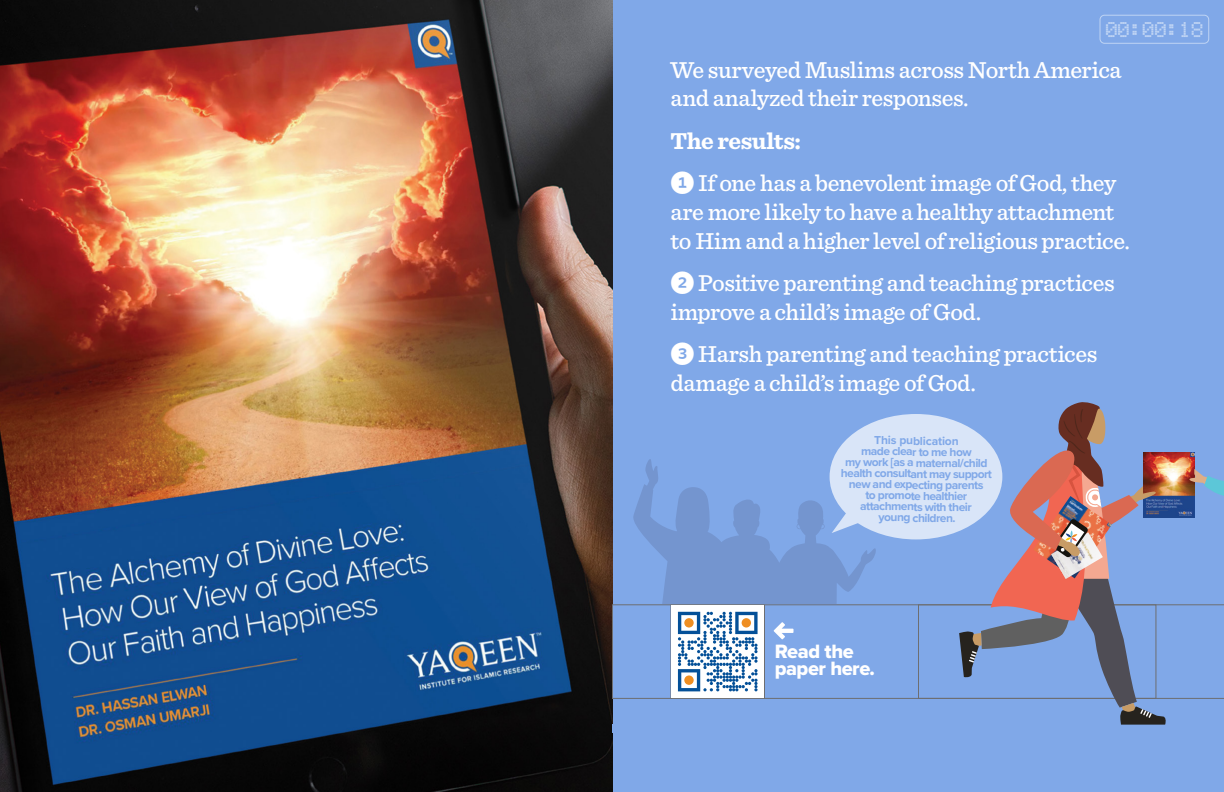
<style>
.page{position:relative;width:1224px;height:792px;background:#fff}
.page>*{position:absolute;margin:0;border:0;box-sizing:border-box;transform-origin:0 0}
.t1{font:500 24px/28.8px "Sentinel";letter-spacing:-.02em;color:#fff}
.t2{font:20px/17px "Proxima Nova Extrabld";letter-spacing:-.02em;color:#fff}
.t3{font:20px "Electronic Highway Sign";color:#bfd4f4}
.t4{font:700 12px/11px "Proxima Nova";letter-spacing:-.04em;color:#80a8e8;text-align:center}
.s1{font-weight:700}
.s2{font-family:"Whitney Index Black Round Bd";font-weight:400}
</style>
<div class="page">
<div style="left:612px;top:0;width:612px;height:792px;background:#80a8e8"></div>
<img style="left:0;top:0;width:612px;height:792px">
<svg style="left:612px;top:604px;width:612px;height:95px"></svg>
<div style="left:1100px;top:15px;width:109px;height:29px;border:1px solid #bfd4f4;border-radius:4px"></div>
<div style="left:830px;top:414px;width:172px;height:125px;background:#d9e5f8;border-radius:50%"></div>
<svg style="left:670px;top:604px;width:95px;height:95px"></svg>
<div style="left:672px;top:605px;width:92px;height:93px;background:#fff"></div>
<svg style="left:678px;top:612px;width:80px;height:79px"></svg>
<div style="left:684px;top:618px;width:10px;height:10px;background:#ef8e21;border-radius:50%"></div>
<div style="left:742px;top:618px;width:9px;height:10px;background:#ef8e21;border-radius:50%"></div>
<div style="left:684px;top:675px;width:10px;height:10px;background:#ef8e21;border-radius:50%"></div>
<svg style="left:633px;top:459px;width:243px;height:145px"></svg>
<svg style="left:774px;top:622px;width:20px;height:17px"></svg>
<img style="left:1166px;top:452px;width:28px;height:65px">
<svg style="left:959px;top:402px;width:207px;height:323px"></svg>
<svg style="left:1189px;top:469px;width:35px;height:29px"></svg>
<p class="t3" style="left:1105px;top:21px;width:99px">00:00:18</p>
<p class="t1" style="left:670px;top:54px;width:452px">We surveyed Muslims across North America and analyzed their responses.</p>
<p class="t1" style="left:670px;top:118px;width:447px;line-height:42.3px"><span class="s1">The results:<br></span><span class="s2">1</span> If one has a benevolent image of God, they</p>
<p class="t1" style="left:670px;top:196px;width:461px">are more likely to have a healthy attachment to Him and a higher level of religious practice.</p>
<p class="t1" style="left:670px;top:267px;width:446px"><span class="s2">2</span> Positive parenting and teaching practices improve a child’s image of God.</p>
<p class="t1" style="left:670px;top:338px;width:428px"><span class="s2">3</span> Harsh parenting and teaching practices damage a child’s image of God.</p>
<p class="t4" style="left:841px;top:435px;width:153px">This publication<br>made clear to me how<br>my work [as a maternal/child health consultant may support new and expecting parents<br>to promote healthier attachments with their<br>young children.</p>
<p class="t2" style="left:775px;top:642px;width:102px">Read the paper here.</p>
</div>
